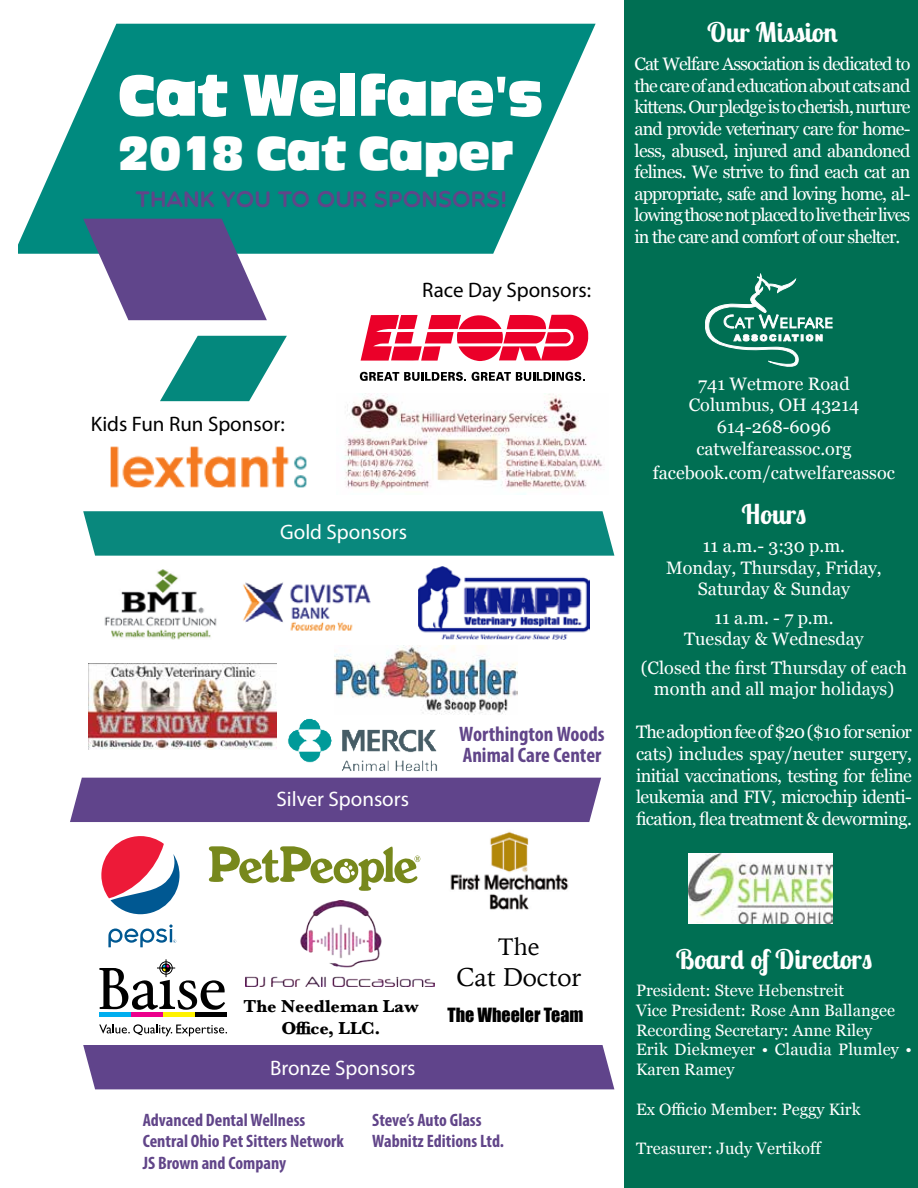
<style>
.page{position:relative;width:918px;height:1188px;background:#fff}
.page>*{position:absolute;margin:0;border:0;box-sizing:border-box;transform-origin:0 0}
.t1{font:58.5px "Ackbar";color:#fff}
.t2{font:48px "Ackbar";color:#fff}
.t3{font:700 27px "Lobster Two";color:#fff}
.t4{font:25.5px "Iowan Old Style";color:#000}
.t5{font:24px "Iowan Old Style";color:#000}
.t6{font:22.5px "Multicolore";color:#614589}
.t7{font:21px "Myriad Pro";color:#fff}
.t8{font:21px "Myriad Pro";color:#000}
.t9{font:700 condensed 21px/21px "Myriad Pro";color:#614589}
.t10{font:18px/21.6px "Georgia";color:#fff;text-align:center}
.t11{font:700 condensed 18px/21.6px "Myriad Pro";color:#614589}
.t12{font:700 18px/21.6px "Baskerville";color:#000;text-align:center}
.t13{font:18px "Impact";color:#000}
.t14{font:16.5px/19.8px "Georgia";color:#fff}
</style>
<div class="page">
<div style="left:625px;top:0;width:293px;height:1188px;background:#006f53"></div>
<img style="left:688px;top:853px;width:144px;height:70px">
<svg style="left:705px;top:274px;width:127px;height:92px"></svg>
<svg style="left:18px;top:24px;width:578px;height:230px;fill:#008a7f"></svg>
<svg style="left:361px;top:315px;width:227px;height:46px"></svg>
<svg style="left:360px;top:372px;width:106px;height:9px"></svg>
<svg style="left:472px;top:372px;width:113px;height:9px"></svg>
<img style="left:243px;top:582px;width:128px;height:49px">
<img style="left:104px;top:569px;width:113px;height:71px">
<img style="left:288px;top:718px;width:150px;height:54px">
<svg style="left:209px;top:846px;width:211px;height:45px"></svg>
<img style="left:110px;top:446px;width:197px;height:42px">
<svg style="left:101px;top:836px;width:79px;height:111px"></svg>
<img style="left:334px;top:646px;width:183px;height:69px">
<img style="left:344px;top:393px;width:259px;height:101px">
<img style="left:450px;top:831px;width:119px;height:79px">
<hr style="left:99px;top:1013px;width:32px;height:4px;background:#00aeef">
<hr style="left:163px;top:1013px;width:32px;height:4px;background:#fff200">
<hr style="left:195px;top:1013px;width:32px;height:4px;background:#000">
<hr style="left:131px;top:1013px;width:32px;height:4px;background:#ec008c">
<svg style="left:99px;top:1024px;width:128px;height:12px"></svg>
<svg style="left:99px;top:959px;width:126px;height:51px"></svg>
<img style="left:419px;top:566px;width:171px;height:73px">
<img style="left:246px;top:901px;width:189px;height:85px">
<img style="left:88px;top:663px;width:189px;height:87px">
<div style="left:83px;top:511px;width:531px;height:45px;background:#09887d"></div>
<div style="left:70px;top:778px;width:531px;height:44px;background:#60448b"></div>
<div style="left:83px;top:1045px;width:531px;height:44px;background:#60448b"></div>
<svg style="left:83px;top:219px;width:184px;height:101px"></svg>
<svg style="left:160px;top:336px;width:127px;height:65px"></svg>
<div style="left:0;top:0;width:65px;height:86px;background:#fff"></div>
<h1 class="t1" style="left:118px;top:66px;width:426px">Cat Welfare’s</h1>
<h2 class="t2" style="left:118px;top:129px;width:396px">2018 Cat Caper</h2>
<p class="t6" style="left:136px;top:185px;width:373px">THANK YOU TO OUR SPONSORS!</p>
<p class="t8" style="left:422px;top:277px;width:171px">Race Day Sponsors:</p>
<p class="t8" style="left:91px;top:411px;width:195px">Kids Fun Run Sponsor:</p>
<p class="t7" style="left:280px;top:519px;width:128px">Gold Sponsors</p>
<p class="t7" style="left:277px;top:786px;width:134px">Silver Sponsors</p>
<p class="t9" style="left:459px;top:723px;width:147px">Worthington Woods<br>Animal Care Center</p>
<h3 class="t3" style="left:707px;top:15px;width:132px">Our Mission</h3>
<p class="t10" style="left:634px;top:52px;width:278px;text-align:justify">Cat Welfare Association is dedicated to the care of and education about cats and kittens. Our pledge is to cherish, nurture and provide veterinary care for home&shy;less, abused, injured and abandoned felines. We strive to find each cat an appropriate, safe and loving home, al&shy;lowing those not placed to live their lives in the care and comfort of our shelter.</p>
<p class="t10" style="left:689px;top:372px;width:172px">741 Wetmore Road<br>Columbus, OH 43214<br>614-268-6096 catwelfareassoc.org</p>
<p class="t10" style="left:653px;top:462px;width:244px">facebook.com/catwelfareassoc</p>
<h3 class="t3" style="left:742px;top:497px;width:66px">Hours</h3>
<p class="t10" style="left:666px;top:534px;width:217px">11 a.m.- 3:30 p.m.<br>Monday, Thursday, Friday,<br>Saturday &amp; Sunday</p>
<p class="t10" style="left:684px;top:606px;width:181px">11 a.m. - 7 p.m.<br>Tuesday &amp; Wednesday</p>
<p class="t10" style="left:641px;top:656px;width:268px">(Closed the first Thursday of each month and all major holidays)</p>
<p class="t10" style="left:636px;top:721px;width:278px;text-align:justify">The adoption fee of $20 ($10 for senior cats) includes spay/neuter surgery, initial vaccinations, testing for feline leukemia and FIV, microchip identi&shy;fication, flea treatment &amp; deworming.</p>
<h3 class="t5" style="left:499px;top:926px;width:42px">The</h3>
<h3 class="t4" style="left:456px;top:954px;width:127px">Cat Doctor</h3>
<p class="t12" style="left:244px;top:996px;width:176px">The Needleman Law<br>Office, LLC.</p>
<p class="t13" style="left:447px;top:1001px;width:138px">The Wheeler Team</p>
<p class="t7" style="left:270px;top:1055px;width:147px">Bronze Sponsors</p>
<p class="t11" style="left:143px;top:1109px;width:203px">Advanced Dental Wellness<br>Central Ohio Pet Sitters Network<br>JS Brown and Company</p>
<p class="t11" style="left:372px;top:1109px;width:133px">Steve’s Auto Glass<br>Wabnitz Editions Ltd.</p>
<h3 class="t3" style="left:676px;top:942px;width:198px">Board of Directors</h3>
<p class="t14" style="left:636px;top:980px;width:277px">President: Steve Hebenstreit<br>Vice President: Rose Ann Ballangee<br>Recording Secretary: Anne Riley<br>Erik Diekmeyer • Claudia Plumley •<br>Karen Ramey</p>
<p class="t14" style="left:636px;top:1098px;width:226px">Ex Officio Member: Peggy Kirk</p>
<p class="t14" style="left:636px;top:1138px;width:187px">Treasurer: Judy Vertikoff</p>
</div>
